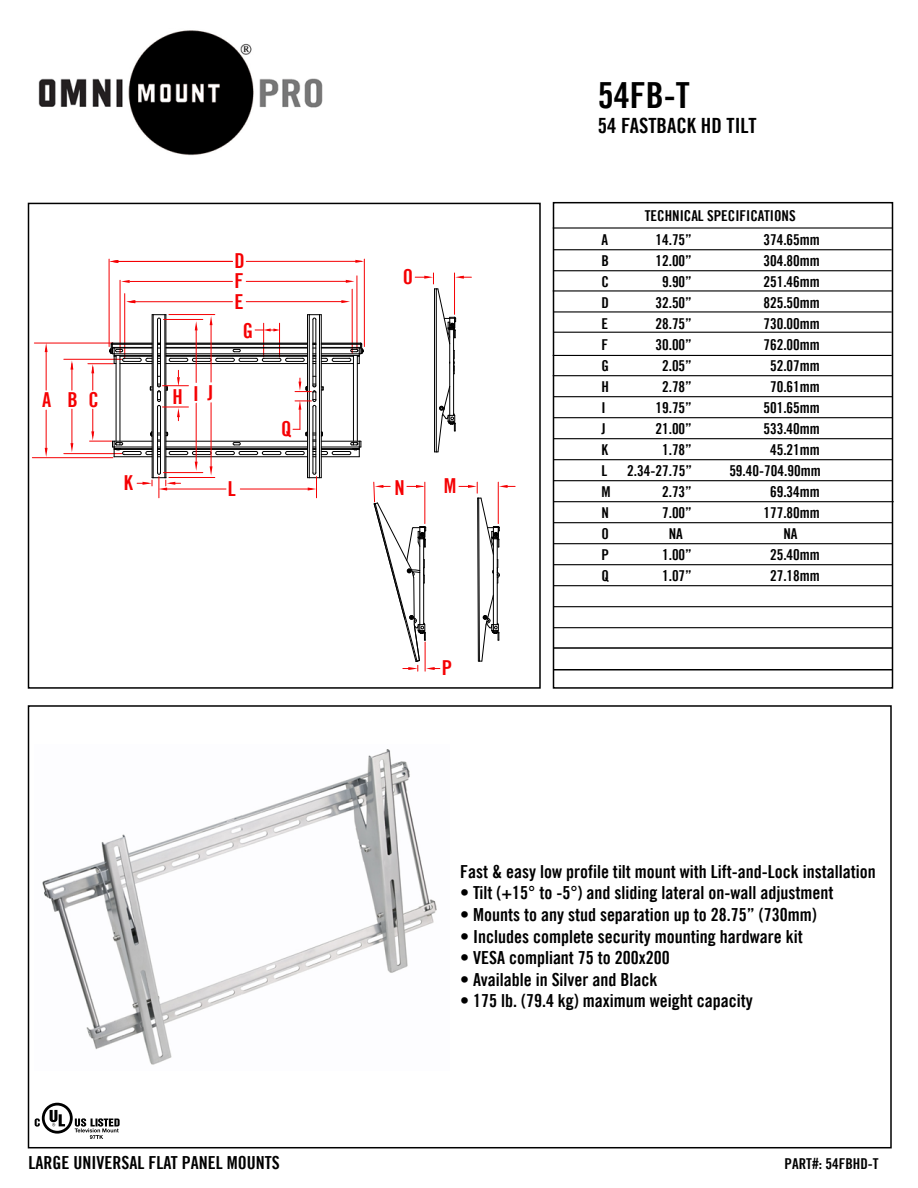
<style>
.page{position:relative;width:918px;height:1188px;background:#fff}
.page>*{position:absolute;margin:0;border:0;box-sizing:border-box;transform-origin:0 0}
.t1{font:36px "Trade Gothic Bold Cond Twenty";color:#000}
.t2{font:21px "Trade Gothic Bold Cond Twenty";color:#000}
.t3{font:20.7px/40.2px "Trade Gothic Bold Cond Twenty";color:#f50003}
.t4{font:18px "Trade Gothic Bold Cond Twenty";color:#000}
.t5{font:15px "Trade Gothic Bold Cond Twenty";color:#000}
</style>
<div class="page">
<div style="left:28px;top:203px;width:513px;height:486px;border:2px solid #000"></div>
<div style="left:553px;top:202px;width:340px;height:487px;border:2px solid #000"></div>
<div style="left:28px;top:705px;width:864px;height:443px;border:2px solid #000"></div>
<svg style="left:552px;top:311px;width:341px;height:2px"></svg>
<svg style="left:552px;top:331px;width:341px;height:2px"></svg>
<svg style="left:552px;top:354px;width:341px;height:3px"></svg>
<svg style="left:552px;top:375px;width:341px;height:2px"></svg>
<svg style="left:552px;top:396px;width:342px;height:2px"></svg>
<svg style="left:552px;top:417px;width:342px;height:2px"></svg>
<svg style="left:552px;top:438px;width:342px;height:2px"></svg>
<svg style="left:552px;top:459px;width:342px;height:2px"></svg>
<svg style="left:552px;top:480px;width:342px;height:2px"></svg>
<svg style="left:552px;top:501px;width:342px;height:2px"></svg>
<svg style="left:552px;top:522px;width:341px;height:2px"></svg>
<svg style="left:552px;top:543px;width:341px;height:2px"></svg>
<svg style="left:552px;top:564px;width:341px;height:2px"></svg>
<svg style="left:552px;top:585px;width:342px;height:2px"></svg>
<svg style="left:552px;top:606px;width:342px;height:2px"></svg>
<svg style="left:552px;top:627px;width:342px;height:2px"></svg>
<svg style="left:552px;top:270px;width:341px;height:2px"></svg>
<svg style="left:552px;top:290px;width:342px;height:2px"></svg>
<svg style="left:552px;top:249px;width:341px;height:2px"></svg>
<svg style="left:552px;top:227px;width:342px;height:2px"></svg>
<svg style="left:552px;top:646px;width:342px;height:4px"></svg>
<svg style="left:552px;top:668px;width:342px;height:3px"></svg>
<svg style="left:415px;top:272px;width:57px;height:180px"></svg>
<svg style="left:458px;top:482px;width:58px;height:180px"></svg>
<svg style="left:32px;top:259px;width:333px;height:239px"></svg>
<svg style="left:373px;top:482px;width:67px;height:190px"></svg>
<svg style="left:35px;top:1103px;width:85px;height:36px"></svg>
<img style="left:42px;top:749px;width:395px;height:316px">
<img style="left:38px;top:30px;width:285px;height:126px">
<h1 class="t1" style="left:598px;top:73px;width:93px">54FB-T</h1>
<p class="t2" style="left:598px;top:113px;width:160px">54 FASTBACK HD TILT</p>
<p class="t3" style="left:42px;top:380px;width:58px">A BC</p>
<p class="t3" style="left:173px;top:373px;width:42px">HIJ</p>
<p class="t3" style="left:234px;top:241px;width:12px">D<br>E</p>
<p class="t3" style="left:234px;top:261px;width:11px">F</p>
<p class="t3" style="left:243px;top:311px;width:12px">G</p>
<p class="t3" style="left:281px;top:409px;width:12px">Q</p>
<p class="t3" style="left:403px;top:256px;width:12px">O</p>
<p class="t3" style="left:124px;top:462px;width:11px">K</p>
<p class="t3" style="left:228px;top:468px;width:10px">L</p>
<p class="t3" style="left:394px;top:467px;width:12px">N</p>
<p class="t3" style="left:444px;top:466px;width:14px">M</p>
<p class="t3" style="left:442px;top:648px;width:12px">P</p>
<p class="t5" style="left:645px;top:207px;width:153px">TECHNICAL SPECIFICATIONS</p>
<p class="t5" style="left:601px;top:230px;width:8px">A</p>
<p class="t5" style="left:655px;top:230px;width:38px">14.75”</p>
<p class="t5" style="left:763px;top:230px;width:58px">374.65mm</p>
<p class="t5" style="left:601px;top:251px;width:9px">B</p>
<p class="t5" style="left:655px;top:251px;width:38px">12.00”</p>
<p class="t5" style="left:763px;top:251px;width:58px">304.80mm</p>
<p class="t5" style="left:601px;top:272px;width:9px">C</p>
<p class="t5" style="left:662px;top:272px;width:31px">9.90”</p>
<p class="t5" style="left:763px;top:272px;width:58px">251.46mm</p>
<p class="t5" style="left:601px;top:293px;width:9px">D</p>
<p class="t5" style="left:655px;top:293px;width:38px">32.50”</p>
<p class="t5" style="left:763px;top:293px;width:58px">825.50mm</p>
<p class="t5" style="left:601px;top:314px;width:8px">E</p>
<p class="t5" style="left:655px;top:314px;width:38px">28.75”</p>
<p class="t5" style="left:763px;top:314px;width:58px">730.00mm</p>
<p class="t5" style="left:601px;top:335px;width:8px">F</p>
<p class="t5" style="left:655px;top:335px;width:38px">30.00”</p>
<p class="t5" style="left:763px;top:335px;width:58px">762.00mm</p>
<p class="t5" style="left:601px;top:356px;width:9px">G</p>
<p class="t5" style="left:662px;top:356px;width:31px">2.05”</p>
<p class="t5" style="left:770px;top:356px;width:51px">52.07mm</p>
<p class="t5" style="left:601px;top:377px;width:9px">H</p>
<p class="t5" style="left:662px;top:377px;width:31px">2.78”</p>
<p class="t5" style="left:770px;top:377px;width:51px">70.61mm</p>
<p class="t5" style="left:601px;top:398px;width:6px">I</p>
<p class="t5" style="left:655px;top:398px;width:38px">19.75”</p>
<p class="t5" style="left:763px;top:398px;width:58px">501.65mm</p>
<p class="t5" style="left:601px;top:419px;width:6px">J</p>
<p class="t5" style="left:655px;top:419px;width:38px">21.00”</p>
<p class="t5" style="left:763px;top:419px;width:58px">533.40mm</p>
<p class="t5" style="left:601px;top:440px;width:8px">K</p>
<p class="t5" style="left:662px;top:440px;width:31px">1.78”</p>
<p class="t5" style="left:770px;top:440px;width:51px">45.21mm</p>
<p class="t5" style="left:601px;top:461px;width:7px">L</p>
<p class="t5" style="left:627px;top:461px;width:66px">2.34-27.75”</p>
<p class="t5" style="left:729px;top:461px;width:93px">59.40-704.90mm</p>
<p class="t5" style="left:601px;top:482px;width:11px">M</p>
<p class="t5" style="left:662px;top:482px;width:31px">2.73”</p>
<p class="t5" style="left:770px;top:482px;width:51px">69.34mm</p>
<p class="t5" style="left:601px;top:503px;width:9px">N</p>
<p class="t5" style="left:662px;top:503px;width:31px">7.00”</p>
<p class="t5" style="left:763px;top:503px;width:58px">177.80mm</p>
<p class="t5" style="left:601px;top:524px;width:9px">O</p>
<p class="t5" style="left:669px;top:524px;width:16px">NA</p>
<p class="t5" style="left:783px;top:524px;width:16px">NA</p>
<p class="t5" style="left:601px;top:545px;width:9px">P</p>
<p class="t5" style="left:662px;top:545px;width:31px">1.00”</p>
<p class="t5" style="left:770px;top:545px;width:51px">25.40mm</p>
<p class="t5" style="left:601px;top:566px;width:9px">Q</p>
<p class="t5" style="left:662px;top:566px;width:31px">1.07”</p>
<p class="t5" style="left:770px;top:566px;width:51px">27.18mm</p>
<p class="t4" style="left:460px;top:860px;width:417px">Fast &amp; easy low profile tilt mount with Lift-and-Lock installation</p>
<p class="t4" style="left:460px;top:882px;width:375px">• Tilt (+15° to -5°) and sliding lateral on-wall adjustment</p>
<p class="t4" style="left:460px;top:904px;width:358px">• Mounts to any stud separation up to 28.75” (730mm)</p>
<p class="t4" style="left:460px;top:925px;width:344px">• Includes complete security mounting hardware kit</p>
<p class="t4" style="left:460px;top:947px;width:211px">• VESA compliant 75 to 200x200</p>
<p class="t4" style="left:460px;top:968px;width:199px">• Available in Silver and Black</p>
<p class="t4" style="left:460px;top:990px;width:294px">• 175 lb. (79.4 kg) maximum weight capacity</p>
<p class="t4" style="left:29px;top:1151px;width:253px">LARGE UNIVERSAL FLAT PANEL MOUNTS</p>
<p class="t5" style="left:785px;top:1154px;width:96px">PART#: 54FBHD-T</p>
</div>
